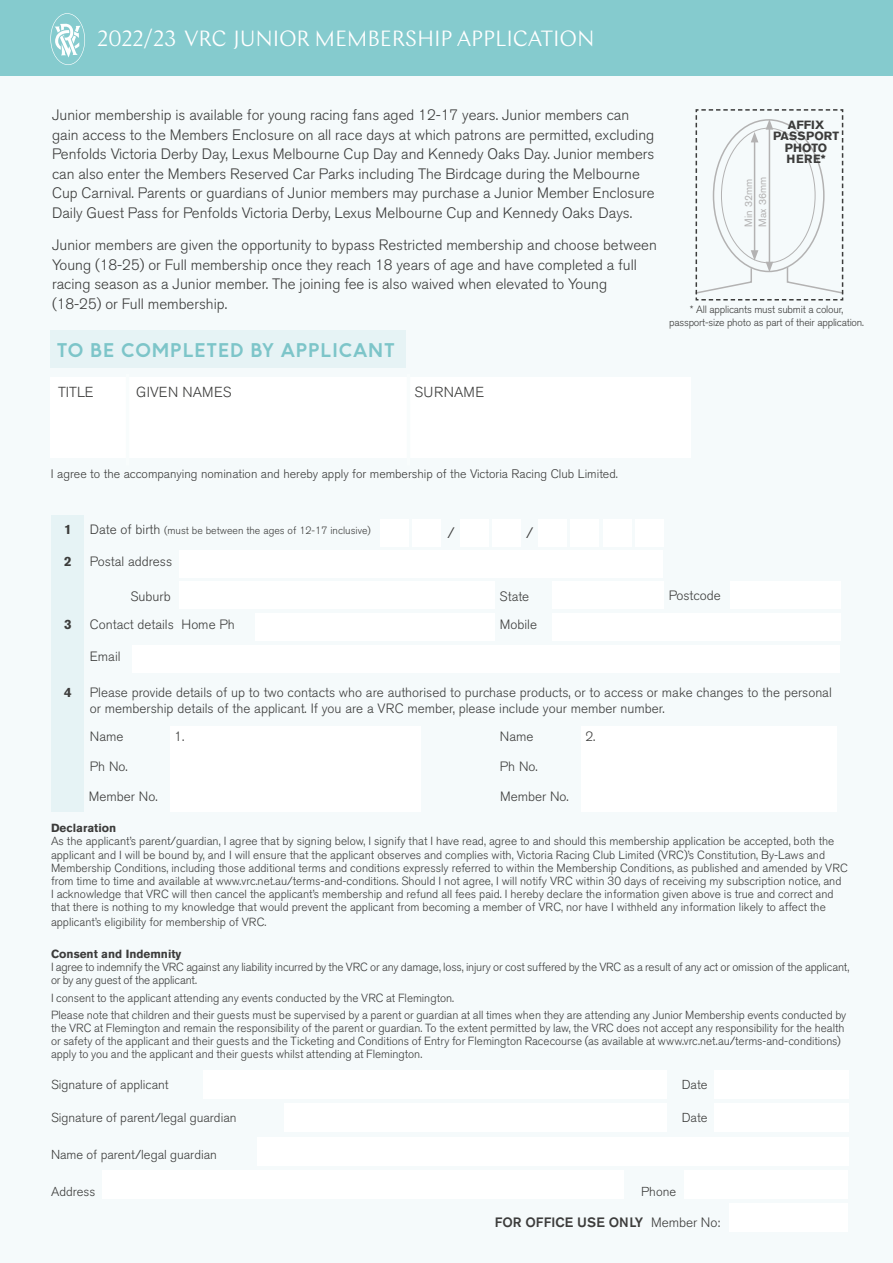
<style>
.page{position:relative;width:893px;height:1263px;background:#f5fafb}
.page>*{position:absolute;margin:0;border:0;box-sizing:border-box;transform-origin:0 0}
.t1{font:300 22.05px "Chap";letter-spacing:-.01em;color:#fff}
.t2{font:700 18px "Futwora Pro";letter-spacing:.01em;color:#85cbce}
.t3{font:300 15.15px "Akzidenz Grotesk BE";color:#3c3c3b}
.t4{font:300 15px/19.5px "Akzidenz Grotesk BE";color:#3c3c3b}
.t5{font:300 14.4px "Akzidenz Grotesk BE";color:#3c3c3b}
.t6{font:300 14.4px "Akzidenz Grotesk BE";letter-spacing:.03em;color:#3c3c3b}
.t7{font:500 13.5px "Akzidenz Grotesk BE";color:#3c3c3b}
.t8{font:300 13.35px/16.5px "Akzidenz Grotesk BE";color:#3c3c3b}
.t9{font:700 13.35px "Akzidenz Grotesk BE";color:#3c3c3b}
.t10{font:300 12.9px "Akzidenz Grotesk BE";color:#3c3c3b}
.t11{font:300 12.3px "Akzidenz Grotesk BE";color:#3c3c3b}
.t12{font:700 11.85px/11.2px "Akzidenz Grotesk BE";color:#3c3c3b;text-align:center}
.t13{font:300 11.7px/13px "Akzidenz Grotesk BE";color:#3c3c3b}
.t14{font:700 11.7px "Akzidenz Grotesk BE";color:#3c3c3b}
.t15{font:300 10.5px/13px "Akzidenz Grotesk BE";letter-spacing:-.02em;color:#3c3c3b;text-align:center}
.t16{font:300 10.5px "Akzidenz Grotesk BE";color:#3c3c3b}
.t17{font:10.5px/14.1px "Akzidenz Grotesk BE";color:#b3b2b2}
.s1{font-size:13.35px}
.s2{font-weight:300}
</style>
<div class="page">
<div style="left:0;top:0;width:893px;height:75px;background:#85cbce"></div>
<svg style="left:50px;top:13px;width:35px;height:52px"></svg>
<svg style="left:695px;top:109px;width:149px;height:192px"></svg>
<div style="left:50px;top:378px;width:641px;height:80px;background:#fff"></div>
<hr style="left:126px;top:374px;width:3px;height:92px;background:#f8fcfc">
<hr style="left:407px;top:374px;width:3px;height:92px;background:#f8fcfc">
<div style="left:50px;top:331px;width:356px;height:37px;background:#e6f3f5"></div>
<div style="left:51px;top:516px;width:33px;height:296px;background:#e6f3f5"></div>
<div style="left:179px;top:550px;width:484px;height:28px;background:#fff"></div>
<div style="left:552px;top:613px;width:288px;height:28px;background:#fff"></div>
<div style="left:255px;top:613px;width:240px;height:28px;background:#fff"></div>
<div style="left:133px;top:645px;width:707px;height:27px;background:#fff"></div>
<div style="left:730px;top:581px;width:111px;height:28px;background:#fff"></div>
<div style="left:179px;top:581px;width:316px;height:28px;background:#fff"></div>
<div style="left:380px;top:519px;width:29px;height:27px;background:#fff"></div>
<div style="left:460px;top:519px;width:29px;height:27px;background:#fff"></div>
<div style="left:412px;top:519px;width:29px;height:27px;background:#fff"></div>
<div style="left:492px;top:519px;width:29px;height:27px;background:#fff"></div>
<div style="left:552px;top:581px;width:111px;height:28px;background:#fff"></div>
<div style="left:538px;top:519px;width:29px;height:27px;background:#fff"></div>
<div style="left:603px;top:519px;width:28px;height:27px;background:#fff"></div>
<div style="left:570px;top:519px;width:29px;height:27px;background:#fff"></div>
<div style="left:635px;top:519px;width:29px;height:27px;background:#fff"></div>
<div style="left:582px;top:726px;width:255px;height:86px;background:#fff"></div>
<div style="left:170px;top:726px;width:251px;height:86px;background:#fff"></div>
<div style="left:257px;top:1137px;width:591px;height:28px;background:#fff"></div>
<div style="left:103px;top:1170px;width:521px;height:28px;background:#fff"></div>
<div style="left:684px;top:1170px;width:164px;height:28px;background:#fff"></div>
<div style="left:714px;top:1070px;width:134px;height:28px;background:#fff"></div>
<div style="left:203px;top:1070px;width:464px;height:28px;background:#fff"></div>
<div style="left:714px;top:1103px;width:134px;height:29px;background:#fff"></div>
<div style="left:284px;top:1103px;width:383px;height:29px;background:#fff"></div>
<div style="left:729px;top:1204px;width:119px;height:28px;background:#fff"></div>
<h1 class="t1" style="left:97px;top:25px;width:499px">2022/23 VRC JUNIOR MEMBERSHIP APPLICATION</h1>
<p class="t4" style="left:52px;top:106px;width:604px">Junior membership is available for young racing fans aged 12-17 years. Junior members can gain access to the Members Enclosure on all race days at which patrons are permitted, excluding Penfolds Victoria Derby Day, Lexus Melbourne Cup Day and Kennedy Oaks Day. Junior members can also enter the Members Reserved Car Parks including The Birdcage during the Melbourne Cup Carnival. Parents or guardians of Junior members may purchase a Junior Member Enclosure Daily Guest Pass for Penfolds Victoria Derby, Lexus Melbourne Cup and Kennedy Oaks Days.</p>
<p class="t4" style="left:52px;top:236px;width:606px">Junior members are given the opportunity to bypass Restricted membership and choose between Young (18-25) or Full membership once they reach 18 years of age and have completed a full racing season as a Junior member. The joining fee is also waived when elevated to Young (18-25) or Full membership.</p>
<h2 class="t2" style="left:57px;top:337px;width:340px">TO BE COMPLETED BY APPLICANT</h2>
<p class="t5" style="left:58px;top:384px;width:37px">TITLE</p>
<p class="t5" style="left:136px;top:384px;width:97px">GIVEN NAMES</p>
<p class="t6" style="left:414px;top:384px;width:71px">SURNAME</p>
<p class="t12" style="left:773px;top:119px;width:67px">AFFIX<br>PASSPORT<br>PHOTO<br>HERE*</p>
<p class="t17" style="left:741px;top:226px;width:51px;rotate:-90deg">Min 32mm<br>Max 36mm</p>
<p class="t15" style="left:669px;top:303px;width:196px">* All applicants must submit a colour, passport-size photo as part of their application.</p>
<p class="t11" style="left:51px;top:467px;width:568px">I agree to the accompanying nomination and hereby apply for membership of the Victoria Racing Club Limited.</p>
<p class="t9" style="left:64px;top:522px;width:9px">1</p>
<p class="t16" style="left:90px;top:525px;width:282px"><span class="s1">Date of birth</span> (must be between the ages of 12-17 inclusive)</p>
<p class="t9" style="left:64px;top:554px;width:9px">2</p>
<p class="t8" style="left:90px;top:553px;width:84px">Postal address</p>
<p class="t3" style="left:448px;top:524px;width:9px">/</p>
<p class="t3" style="left:526px;top:524px;width:9px">/</p>
<p class="t8" style="left:130px;top:588px;width:42px">Suburb</p>
<p class="t8" style="left:500px;top:588px;width:31px">State</p>
<p class="t8" style="left:669px;top:588px;width:54px">Postcode</p>
<p class="t9" style="left:64px;top:617px;width:9px">3</p>
<p class="t8" style="left:90px;top:616px;width:146px">Contact details Home Ph</p>
<p class="t8" style="left:500px;top:616px;width:39px">Mobile</p>
<p class="t8" style="left:90px;top:648px;width:32px">Email</p>
<p class="t9" style="left:64px;top:684px;width:9px">4</p>
<p class="t8" style="left:90px;top:684px;width:743px">Please provide details of up to two contacts who are authorised to purchase products, or to access or make changes to the personal or membership details of the applicant. If you are a VRC member, please include your member number.</p>
<p class="t8" style="left:90px;top:729px;width:35px">Name</p>
<p class="t8" style="left:500px;top:729px;width:35px">Name</p>
<p class="t8" style="left:90px;top:759px;width:39px">Ph No.</p>
<p class="t8" style="left:500px;top:759px;width:39px">Ph No.</p>
<p class="t8" style="left:174px;top:728px;width:12px">1.</p>
<p class="t8" style="left:585px;top:728px;width:12px">2.</p>
<p class="t8" style="left:89px;top:788px;width:70px">Member No.</p>
<p class="t8" style="left:500px;top:788px;width:70px">Member No.</p>
<p class="t14" style="left:51px;top:821px;width:67px">Declaration</p>
<p class="t13" style="left:51px;top:835px;width:798px">As the applicant’s parent/guardian, I agree that by signing below, I signify that I have read, agree to and should this membership application be accepted, both the applicant and I will be bound by, and I will ensure that the applicant observes and complies with, Victoria Racing Club Limited (VRC)’s Constitution, By-Laws and Membership Conditions, including those additional terms and conditions expressly referred to within the Membership Conditions, as published and amended by VRC from time to time and available at www.vrc.net.au/terms-and-conditions. Should I not agree, I will notify VRC within 30 days of receiving my subscription notice, and<br>I acknowledge that VRC will then cancel the applicant’s membership and refund all fees paid. I hereby declare the information given above is true and correct and that there is nothing to my knowledge that would prevent the applicant from becoming a member of VRC, nor have I withheld any information likely to affect the</p>
<p class="t13" style="left:51px;top:915px;width:217px">applicant’s eligibility for membership of VRC.</p>
<p class="t14" style="left:51px;top:947px;width:132px">Consent and Indemnity</p>
<p class="t13" style="left:51px;top:961px;width:800px">I agree to indemnify the VRC against any liability incurred by the VRC or any damage, loss, injury or cost suffered by the VRC as a result of any act or omission of the applicant, or by any guest of the applicant.</p>
<p class="t13" style="left:51px;top:989px;width:797px;line-height:17.4px">I consent to the applicant attending any events conducted by the VRC at Flemington.<br>Please note that children and their guests must be supervised by a parent or guardian at all times when they are attending any Junior Membership events conducted by</p>
<p class="t13" style="left:51px;top:1022px;width:795px">the VRC at Flemington and remain the responsibility of the parent or guardian. To the extent permitted by law, the VRC does not accept any responsibility for the health or safety of the applicant and their guests and the Ticketing and Conditions of Entry for Flemington Racecourse (as available at www.vrc.net.au/terms-and-conditions) apply to you and the applicant and their guests whilst attending at Flemington.</p>
<p class="t10" style="left:51px;top:1077px;width:119px">Signature of applicant</p>
<p class="t10" style="left:682px;top:1077px;width:27px">Date</p>
<p class="t10" style="left:51px;top:1110px;width:187px">Signature of parent/legal guardian</p>
<p class="t10" style="left:682px;top:1110px;width:27px">Date</p>
<p class="t10" style="left:51px;top:1147px;width:167px">Name of parent/legal guardian</p>
<p class="t10" style="left:51px;top:1185px;width:46px">Address</p>
<p class="t10" style="left:641px;top:1185px;width:36px">Phone</p>
<p class="t7" style="left:495px;top:1214px;width:227px">FOR OFFICE USE ONLY <span class="s2">Member No:</span></p>
</div>
